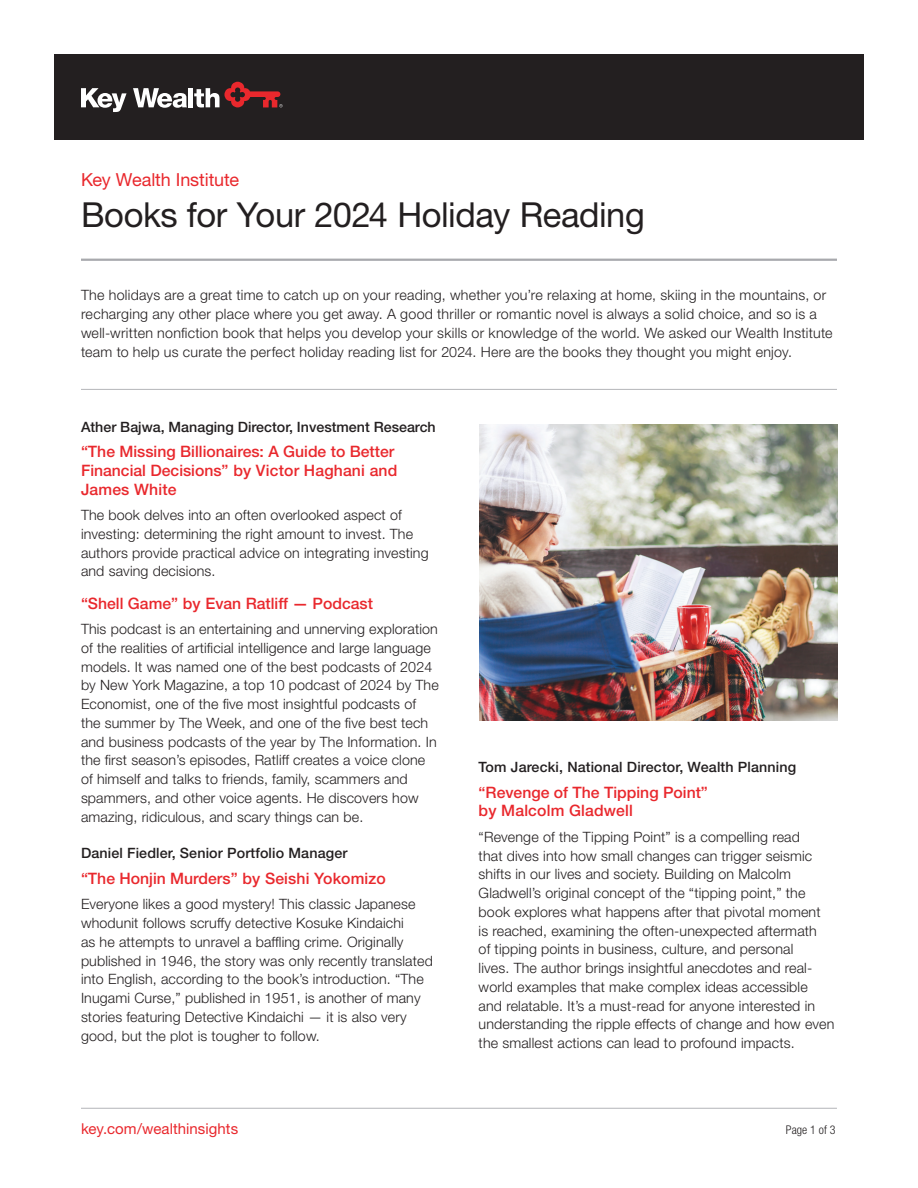
<style>
.page{position:relative;width:918px;height:1188px;background:#fff}
.page>*{position:absolute;margin:0;border:0;box-sizing:border-box;transform-origin:0 0}
.Headline_Title_-_23_25_Roman{font:34.5px "Helvetica Neue LT Std";letter-spacing:-.015em;color:#231f20}
.KWI_Eyebrow_-_12_13_Roman_Red{font:18px "Helvetica Neue LT Std";letter-spacing:-.005em;color:#e9282d}
._3_Body_Copy_9_5_12_5_light_blk{font:500 15.75px/18.8px "Helvetica Neue LT Std";color:#e9282d}
.Bottom_URL_-_10_12_Roman__Red{font:15px "Helvetica Neue LT Std";letter-spacing:.005em;color:#e9282d}
._3_Body_Copy_9_5_12_5_light_blk-2{font:300 14.25px/18.8px "Helvetica Neue LT Std";letter-spacing:.01em;color:#231f20}
._04__Body_Text_-_9_5_12_Light{font:300 14.25px/18.8px "Helvetica Neue LT Std";letter-spacing:.015em;color:#231f20}
._3_Body_Copy_9_5_12_5_light_blk-3{font:500 14.25px "Helvetica Neue LT Std";letter-spacing:.01em;color:#231f20}
._80__Bottom_Page_Number_8_9_Light_Cond{font:300 condensed 12px "Helvetica Neue LT Std";letter-spacing:.005em;color:#231f20}
</style>
<div class="page">
<hr style="left:81px;top:1108px;width:756px;height:1px;background:#bcbdc0">
<hr style="left:81px;top:389px;width:756px;height:1px;background:#bcbdc0">
<div style="left:54px;top:54px;width:810px;height:86px;background:#231f20"></div>
<svg style="left:81px;top:88px;width:46px;height:24px"></svg>
<svg style="left:133px;top:88px;width:54px;height:20px"></svg>
<div style="left:188px;top:88px;width:5px;height:19px;background:#fff"></div>
<svg style="left:194px;top:82px;width:89px;height:25px"></svg>
<hr style="left:81px;top:259px;width:756px;height:2px;background:#a8a9ad">
<img style="left:479px;top:425px;width:359px;height:296px">
<p class="KWI_Eyebrow_-_12_13_Roman_Red" style="left:81px;top:169px;width:160px">Key Wealth Institute</p>
<p class="Headline_Title_-_23_25_Roman" style="left:81px;top:194px;width:565px">Books for Your 2024 Holiday Reading</p>
<p class="_04__Body_Text_-_9_5_12_Light" style="left:81px;top:286px;width:753px">The holidays are a great time to catch up on your reading, whether you’re relaxing at home, skiing in the mountains, or recharging any other place where you get away. A good thriller or romantic novel is always a solid choice, and so is a well-written nonfiction book that helps you develop your skills or knowledge of the world. We asked our Wealth Institute team to help us curate the perfect holiday reading list for 2024. Here are the books they thought you might enjoy.</p>
<p class="_3_Body_Copy_9_5_12_5_light_blk-3" style="left:81px;top:418px;width:356px">Ather Bajwa, Managing Director, Investment Research</p>
<p class="_3_Body_Copy_9_5_12_5_light_blk" style="left:81px;top:442px;width:318px">“The Missing Billionaires: A Guide to Better<br>Financial Decisions” by Victor Haghani and<br>James White</p>
<p class="_3_Body_Copy_9_5_12_5_light_blk-2" style="left:81px;top:505px;width:349px">The book delves into an often overlooked aspect of investing: determining the right amount to invest. The authors provide practical advice on integrating investing and saving decisions.</p>
<p class="_3_Body_Copy_9_5_12_5_light_blk" style="left:81px;top:594px;width:293px">“Shell Game” by Evan Ratliff — Podcast</p>
<p class="_3_Body_Copy_9_5_12_5_light_blk-2" style="left:81px;top:619px;width:359px">This podcast is an entertaining and unnerving exploration of the realities of artificial intelligence and large language models. It was named one of the best podcasts of 2024 by New York Magazine, a top 10 podcast of 2024 by The Economist, one of the five most insightful podcasts of the summer by The Week, and one of the five best tech and business podcasts of the year by The Information. In the first season’s episodes, Ratliff creates a voice clone of himself and talks to friends, family, scammers and spammers, and other voice agents. He discovers how amazing, ridiculous, and scary things can be.</p>
<p class="_3_Body_Copy_9_5_12_5_light_blk-3" style="left:81px;top:845px;width:268px">Daniel Fiedler, Senior Portfolio Manager</p>
<p class="_3_Body_Copy_9_5_12_5_light_blk" style="left:81px;top:869px;width:306px">“The Honjin Murders” by Seishi Yokomizo</p>
<p class="_3_Body_Copy_9_5_12_5_light_blk-2" style="left:81px;top:895px;width:353px">Everyone likes a good mystery! This classic Japanese whodunit follows scruffy detective Kosuke Kindaichi<br>as he attempts to unravel a baffling crime. Originally published in 1946, the story was only recently translated into English, according to the book’s introduction. “The Inugami Curse,” published in 1951, is another of many stories featuring Detective Kindaichi — it is also very good, but the plot is tougher to follow.</p>
<p class="_3_Body_Copy_9_5_12_5_light_blk-3" style="left:479px;top:759px;width:319px">Tom Jarecki, National Director, Wealth Planning</p>
<p class="_3_Body_Copy_9_5_12_5_light_blk" style="left:479px;top:783px;width:231px">“Revenge of The Tipping Point” by Malcolm Gladwell</p>
<p class="_3_Body_Copy_9_5_12_5_light_blk-2" style="left:479px;top:827px;width:357px">“Revenge of the Tipping Point” is a compelling read<br>that dives into how small changes can trigger seismic shifts in our lives and society. Building on Malcolm Gladwell’s original concept of the “tipping point,” the book explores what happens after that pivotal moment<br>is reached, examining the often-unexpected aftermath<br>of tipping points in business, culture, and personal<br>lives. The author brings insightful anecdotes and real&shy;world examples that make complex ideas accessible and relatable. It’s a must-read for anyone interested in understanding the ripple effects of change and how even the smallest actions can lead to profound impacts.</p>
<p class="Bottom_URL_-_10_12_Roman__Red" style="left:81px;top:1120px;width:159px">key.com/wealthinsights</p>
<p class="_80__Bottom_Page_Number_8_9_Light_Cond" style="left:786px;top:1123px;width:51px">Page 1 of 3</p>
</div>
